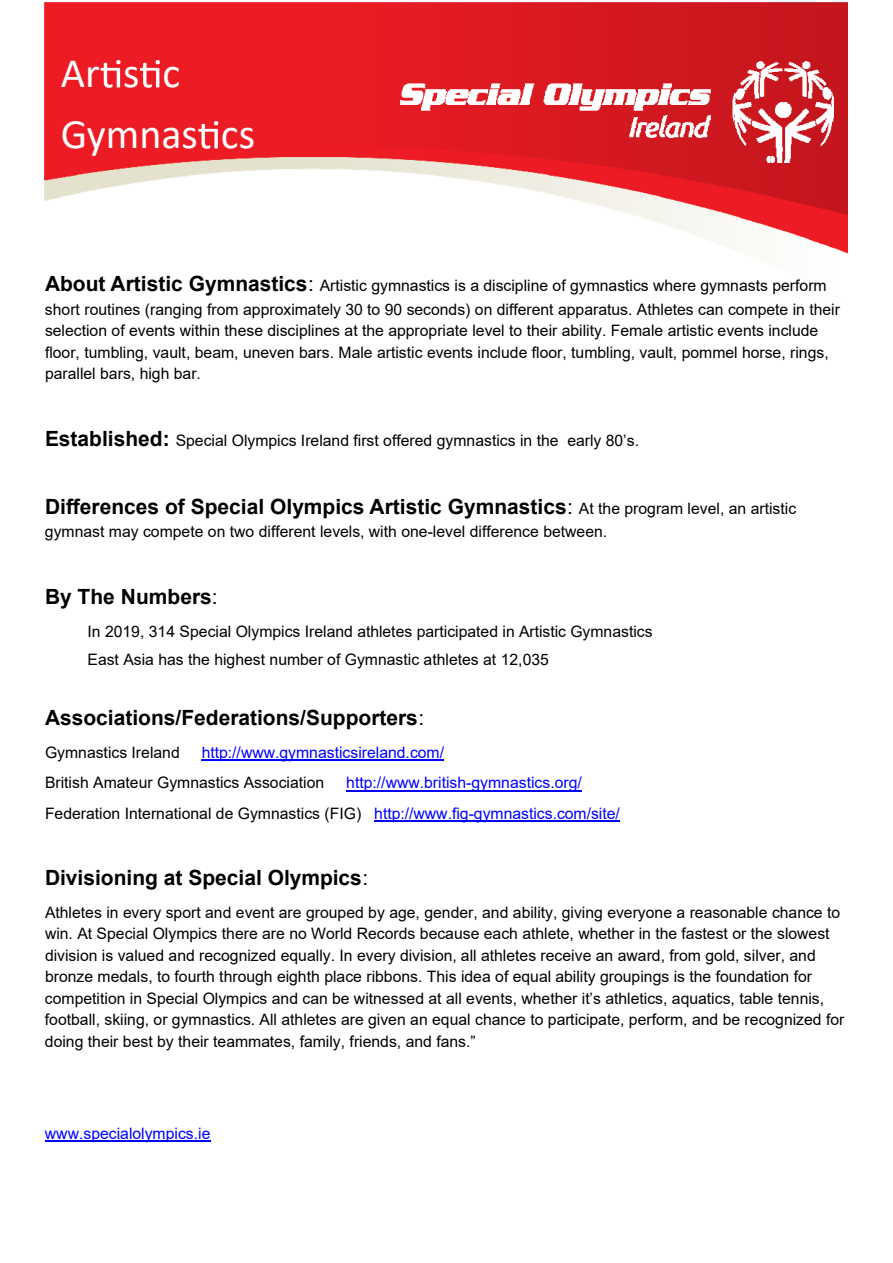
<style>
.page{position:relative;width:893px;height:1263px;background:#fff}
.page>*{position:absolute;margin:0;border:0;box-sizing:border-box;transform-origin:0 0}
.t1{font:42px/61.1px "Calibri";color:#fff}
.t2{font:700 21px "Arial";color:#000}
.t3{font:15.75px/21.6px "Arial";color:#000}
.t4{font:15.75px/30.5px "Arial";color:#00f}
.s1{font-weight:700;font-size:21px}
.s2{font-size:21px}
.s3{font-weight:400}
.s4{font-weight:400;font-size:15.75px}
.s5{color:#000}
</style>
<div class="page">
<img style="left:44px;top:3px;width:803px;height:250px">
<img style="left:401px;top:61px;width:433px;height:102px">
<svg style="left:100px;top:60px;width:20px;height:28px"></svg>
<svg style="left:140px;top:60px;width:20px;height:28px"></svg>
<svg style="left:198px;top:121px;width:20px;height:28px"></svg>
<hr style="left:202px;top:759px;width:242px;height:2px;background:#00f">
<hr style="left:346px;top:790px;width:236px;height:1px;background:#00f">
<hr style="left:374px;top:821px;width:246px;height:1px;background:#00f">
<hr style="left:45px;top:1140px;width:165px;height:2px;background:#00f">
<h1 class="t1" style="left:61px;top:42px;width:196px">Arsc<br>Gymnas cs</h1>
<p class="t3" style="left:45px;top:274px;width:796px;line-height:23.2px"><span class="s1">About Artistic Gymnastics</span><span class="s2">:</span> Artistic gymnastics is a discipline of gymnastics where gymnasts perform short routines (ranging from approximately 30 to 90 seconds) on different apparatus. Athletes can compete in their</p>
<p class="t3" style="left:45px;top:320px;width:785px">selection of events within these disciplines at the appropriate level to their ability. Female artistic events include floor, tumbling, vault, beam, uneven bars. Male artistic events include floor, tumbling, vault, pommel horse, rings, parallel bars, high bar.</p>
<p class="t3" style="left:45px;top:430px;width:595px"><span class="s1">Established:</span> Special Olympics Ireland first offered gymnastics in the early 80’s.</p>
<h2 class="t2" style="left:45px;top:492px;width:753px">Differences of Special Olympics Artistic Gymnastics<span class="s3">:</span> <span class="s4">At the program level, an artistic</span></h2>
<p class="t3" style="left:45px;top:521px;width:564px">gymnast may compete on two different levels, with one-level difference between.</p>
<h2 class="t2" style="left:45px;top:582px;width:174px">By The Numbers<span class="s3">:</span></h2>
<p class="t3" style="left:87px;top:617px;width:567px;line-height:28px">In 2019, 314 Special Olympics Ireland athletes participated in Artistic Gymnastics<br>East Asia has the highest number of Gymnastic athletes at 12,035</p>
<h2 class="t2" style="left:45px;top:703px;width:381px">Associations/Federations/Supporters<span class="s3">:</span></h2>
<p class="t3" style="left:45px;top:741px;width:136px">Gymnastics Ireland</p>
<p class="t4" style="left:202px;top:737px;width:244px">http://www.gymnasticsireland.com/</p>
<p class="t3" style="left:45px;top:772px;width:281px">British Amateur Gymnastics Association</p>
<p class="t4" style="left:45px;top:767px;width:576px;text-indent:301px">http://www.british-gymnastics.org/<br><span class="s5">Federation International de Gymnastics (FIG)</span> http://www.fig-gymnastics.com/site/</p>
<h2 class="t2" style="left:45px;top:863px;width:325px">Divisioning at Special Olympics<span class="s3">:</span></h2>
<p class="t3" style="left:45px;top:901px;width:801px">Athletes in every sport and event are grouped by age, gender, and ability, giving everyone a reasonable chance to win. At Special Olympics there are no World Records because each athlete, whether in the fastest or the slowest division is valued and recognized equally. In every division, all athletes receive an award, from gold, silver, and bronze medals, to fourth through eighth place ribbons. This idea of equal ability groupings is the foundation for competition in Special Olympics and can be witnessed at all events, whether it’s athletics, aquatics, table tennis, football, skiing, or gymnastics. All athletes are given an equal chance to participate, perform, and be recognized for doing their best by their teammates, family, friends, and fans.”</p>
<p class="t4" style="left:45px;top:1118px;width:167px">www.specialolympics.ie</p>
</div>
